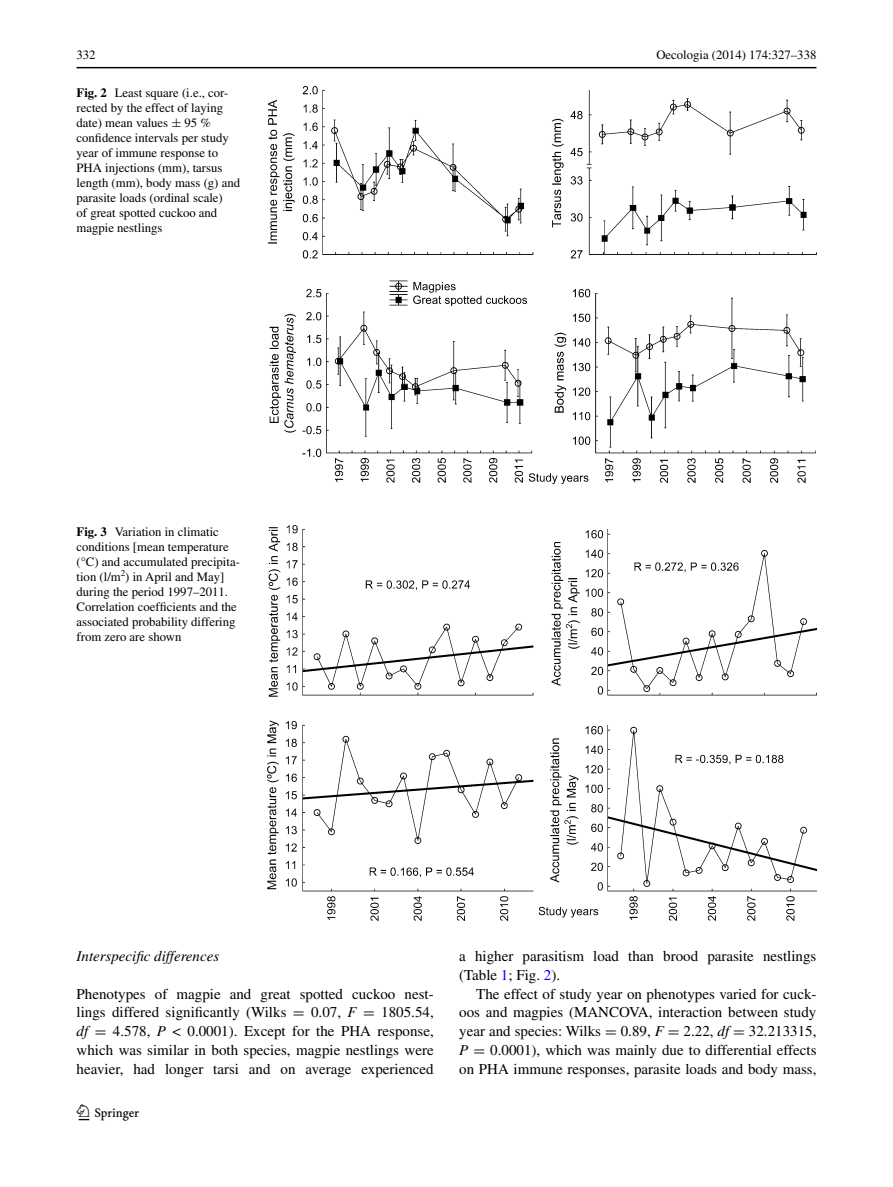
<style>
.page{position:relative;width:893px;height:1187px;background:#fff}
.page>*{position:absolute;margin:0;border:0;box-sizing:border-box;transform-origin:0 0}
.t1{font:22.5px "Springnew";color:#000}
.t2{font:15px/18.8px "Times";color:#000;text-align:justify}
.t3{font:italic 15px "Times";color:#000}
.t4{font:12.75px/15px "Times";color:#000}
.s1{font-weight:700}
.s2{font-family:"MTSY"}
.s3{font-style:italic}
.s4{color:#00f}
</style>
<div class="page">
<hr style="left:77px;top:67px;width:739px;height:1px;background:#000">
<img style="left:268px;top:87px;width:548px;height:396px">
<img style="left:268px;top:526px;width:548px;height:394px">
<p class="t4" style="left:77px;top:48px;width:21px">332</p>
<p class="t4" style="left:656px;top:48px;width:162px">Oecologia (2014) 174:327–338</p>
<p class="t4" style="left:77px;top:85px;width:165px"><span class="s1">Fig. 2</span> Least square (i.e., cor&shy;rected by the effect of laying date) mean values <span class="s2">±</span> 95 % confidence intervals per study year of immune response to<br>PHA injections (mm), tarsus length (mm), body mass (g) and parasite loads (ordinal scale)<br>of great spotted cuckoo and magpie nestlings</p>
<p class="t4" style="left:77px;top:524px;width:165px"><span class="s1">Fig. 3</span> Variation in climatic conditions [mean temperature (°C) and accumulated precipita&shy;tion (l/m<sup>2</sup>) in April and May] during the period 1997–2011.<br>Correlation coefficients and the associated probability differing from zero are shown</p>
<p class="t3" style="left:77px;top:947px;width:144px">Interspecific differences</p>
<p class="t2" style="left:77px;top:984px;width:359px">Phenotypes of magpie and great spotted cuckoo nest&shy;lings differed significantly (Wilks <span class="s2">=</span> 0.07, <span class="s3">F</span> <span class="s2">=</span> 1805.54, <span class="s3">df</span> <span class="s2">=</span> 4.578, <span class="s3">P</span> &lt; 0.0001). Except for the PHA response, which was similar in both species, magpie nestlings were heavier, had longer tarsi and on average experienced</p>
<h1 class="t1" style="left:79px;top:1104px;width:62px">1 3</h1>
<p class="t2" style="left:459px;top:946px;width:359px">a higher parasitism load than brood parasite nestlings (Table <span class="s4">1</span>; Fig. <span class="s4">2</span>).</p>
<p class="t2" style="left:459px;top:984px;width:359px;text-indent:17px">The effect of study year on phenotypes varied for cuck&shy;oos and magpies (MANC</p>
<p class="t2" style="left:459px;top:1002px;width:359px;text-indent:160px">OVA, interaction between study year and species: Wilks <span class="s2">=</span> 0.89, <span class="s3">F</span> <span class="s2">=</span> 2.22, <span class="s3">df</span> <span class="s2">=</span> 32.213315, <span class="s3">P</span> <span class="s2">=</span> 0.0001), which was mainly due to differential effects on PHA immune responses, parasite loads and body mass,</p>
</div>
